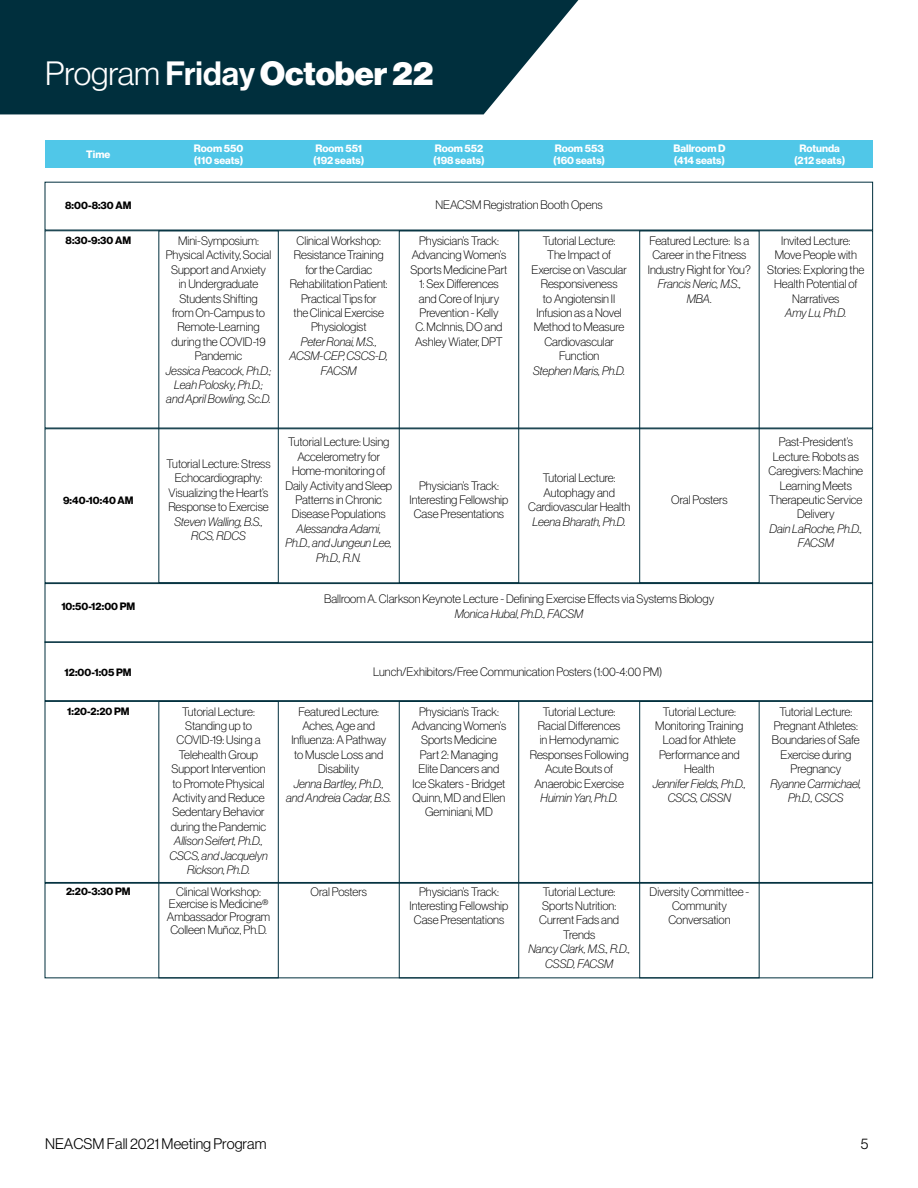
<style>
.page{position:relative;width:918px;height:1188px;background:#fff}
.page>*{position:absolute;margin:0;border:0;box-sizing:border-box;transform-origin:0 0}
.t1{font:33px "N Haas Grotesk DS Pro 95 Blk";color:#fff}
.t2{font:15px "N Haas Grotesk DS Pro 45 Lt";color:#000}
.t3{font:12px/14.4px "N Haas Grotesk DS Pro 35 X Lt";color:#000;text-align:center}
.t4{font:12px/14.4px "N Haas Grotesk DS Pro 36 X Lt It";color:#000;text-align:center}
.t5{font:10.5px/12.6px "N Haas Grotesk DS Pro 75 Bd";color:#fff}
.t6{font:10.5px "N Haas Grotesk DS Pro 75 Bd";color:#000}
.s1{font-family:"N Haas Grotesk DS Pro 45 Lt"}
.s2{font-family:"N Haas Grotesk DS Pro 65 Md"}
</style>
<div class="page">
<div style="left:45px;top:583px;width:828px;height:60px;border:1px solid #002f3d"></div>
<div style="left:45px;top:140px;width:828px;height:27px;background:#50c7e8"></div>
<svg style="left:0;top:0;width:578px;height:114px;background:#143f4c"></svg>
<div style="left:45px;top:428px;width:828px;height:155px;border:1px solid #002f3d"></div>
<div style="left:45px;top:230px;width:828px;height:198px;border:1px solid #002f3d"></div>
<div style="left:158px;top:230px;width:121px;height:353px;border:1px solid #002f3d"></div>
<div style="left:399px;top:230px;width:120px;height:353px;border:1px solid #002f3d"></div>
<div style="left:639px;top:230px;width:121px;height:353px;border:1px solid #002f3d"></div>
<div style="left:639px;top:701px;width:121px;height:277px;border:1px solid #002f3d"></div>
<div style="left:399px;top:701px;width:120px;height:277px;border:1px solid #002f3d"></div>
<div style="left:158px;top:701px;width:121px;height:277px;border:1px solid #002f3d"></div>
<div style="left:45px;top:701px;width:828px;height:182px;border:1px solid #002f3d"></div>
<div style="left:45px;top:642px;width:828px;height:59px;border:1px solid #002f3d"></div>
<h1 class="t1" style="left:45px;top:54px;width:390px"><span class="s1">Program</span> <span class="s2">Friday</span> October 22</h1>
<p class="t5" style="left:86px;top:148px;width:26px">Time</p>
<p class="t5" style="left:194px;top:142px;width:51px">Room 550 (110 seats)</p>
<p class="t5" style="left:313px;top:142px;width:53px">Room 551 (192 seats)</p>
<p class="t5" style="left:433px;top:142px;width:53px">Room 552 (198 seats)</p>
<p class="t5" style="left:553px;top:142px;width:54px">Room 553 (160 seats)</p>
<p class="t5" style="left:673px;top:142px;width:54px">Ballroom D (414 seats)</p>
<p class="t5" style="left:794px;top:142px;width:53px;text-align:center">Rotunda (212 seats)</p>
<p class="t6" style="left:65px;top:199px;width:68px">8:00-8:30 AM</p>
<p class="t6" style="left:66px;top:234px;width:67px">8:30-9:30 AM</p>
<p class="t3" style="left:166px;top:234px;width:107px">Mini-Symposium:<br>Physical Activity, Social<br>Support and Anxiety<br>in Undergraduate<br>Students Shifting<br>from On-Campus to<br>Remote-Learning during the COVID-19<br>Pandemic</p>
<p class="t4" style="left:166px;top:363px;width:107px">Jessica Peacock, Ph.D.;<br>Leah Polosky, Ph.D.; and April Bowling, Sc.D.</p>
<p class="t6" style="left:63px;top:494px;width:72px">9:40-10:40 AM</p>
<p class="t6" style="left:61px;top:600px;width:76px">10:50-12:00 PM</p>
<p class="t3" style="left:166px;top:457px;width:106px">Tutorial Lecture: Stress<br>Echocardiography:<br>Visualizing the Heart’s<br>Response to Exercise</p>
<p class="t4" style="left:174px;top:514px;width:90px">Steven Walling, B.S.,<br>RCS, RDCS</p>
<p class="t3" style="left:290px;top:234px;width:100px">Clinical Workshop:<br>Resistance Training for the Cardiac<br>Rehabilitation Patient:<br>Practical Tips for<br>the Clinical Exercise<br>Physiologist</p>
<p class="t4" style="left:290px;top:334px;width:100px">Peter Ronai, M.S.,<br>ACSM-CEP, CSCS-D,<br>FACSM</p>
<p class="t3" style="left:435px;top:198px;width:169px">NEACSM Registration Booth Opens</p>
<p class="t3" style="left:411px;top:234px;width:98px">Physician’s Track:<br>Advancing Women’s<br>Sports Medicine Part<br>1: Sex Differences and Core of Injury<br>Prevention - Kelly<br>C. McInnis, DO and<br>Ashley Wiater, DPT</p>
<p class="t3" style="left:531px;top:234px;width:97px">Tutorial Lecture:<br>The Impact of<br>Exercise on Vascular<br>Responsiveness<br>to Angiotensin II<br>Infusion as a Novel<br>Method to Measure<br>Cardiovascular<br>Function</p>
<p class="t4" style="left:533px;top:363px;width:94px">Stephen Maris, Ph.D.</p>
<p class="t3" style="left:648px;top:234px;width:105px">Featured Lecture: Is a<br>Career in the Fitness<br>Industry Right for You?</p>
<p class="t4" style="left:658px;top:277px;width:85px">Francis Neric, M.S.,<br>MBA.</p>
<p class="t3" style="left:285px;top:435px;width:108px">Tutorial Lecture: Using<br>Accelerometry for<br>Home-monitoring of<br>Daily Activity and Sleep<br>Patterns in Chronic<br>Disease Populations</p>
<p class="t4" style="left:286px;top:521px;width:108px">Alessandra Adami,<br>Ph.D., and Jungeun Lee,<br>Ph.D., R.N.</p>
<p class="t3" style="left:410px;top:478px;width:100px">Physician’s Track:<br>Interesting Fellowship<br>Case Presentations</p>
<p class="t3" style="left:528px;top:471px;width:104px">Tutorial Lecture:<br>Autophagy and<br>Cardiovascular Health</p>
<p class="t4" style="left:533px;top:514px;width:95px">Leena Bharath, Ph.D.</p>
<p class="t3" style="left:671px;top:493px;width:58px">Oral Posters</p>
<p class="t3" style="left:324px;top:592px;width:392px">Ballroom A. Clarkson Keynote Lecture - Defining Exercise Effects via Systems Biology</p>
<p class="t4" style="left:455px;top:606px;width:130px">Monica Hubal, Ph.D., FACSM</p>
<p class="t3" style="left:767px;top:234px;width:99px">Invited Lecture:<br>Move People with<br>Stories: Exploring the<br>Health Potential of<br>Narratives</p>
<p class="t4" style="left:785px;top:306px;width:63px">Amy Lu, Ph.D.</p>
<p class="t3" style="left:769px;top:435px;width:96px">Past-President’s<br>Lecture: Robots as<br>Caregivers: Machine<br>Learning Meets<br>Therapeutic Service<br>Delivery</p>
<p class="t4" style="left:769px;top:521px;width:94px">Dain LaRoche, Ph.D.,<br>FACSM</p>
<p class="t6" style="left:65px;top:666px;width:69px">12:00-1:05 PM</p>
<p class="t6" style="left:67px;top:705px;width:64px">1:20-2:20 PM</p>
<p class="t3" style="left:171px;top:704px;width:97px">Tutorial Lecture:<br>Standing up to<br>COVID-19: Using a<br>Telehealth Group<br>Support Intervention to Promote Physical<br>Activity and Reduce<br>Sedentary Behavior during the Pandemic</p>
<p class="t4" style="left:169px;top:834px;width:100px">Allison Seifert, Ph.D.,<br>CSCS, and Jacquelyn<br>Rickson, Ph.D.</p>
<p class="t3" style="left:373px;top:665px;width:291px">Lunch/Exhibitors/Free Communication Posters (1:00-4:00 PM)</p>
<p class="t3" style="left:291px;top:704px;width:96px">Featured Lecture:<br>Aches, Age and<br>Influenza: A Pathway to Muscle Loss and<br>Disability</p>
<p class="t4" style="left:286px;top:776px;width:107px">Jenna Bartley, Ph.D., and Andreia Cadar, B.S.</p>
<p class="t3" style="left:412px;top:704px;width:96px">Physician’s Track:<br>Advancing Women’s<br>Sports Medicine<br>Part 2: Managing<br>Elite Dancers and<br>Ice Skaters - Bridget<br>Quinn, MD and Ellen<br>Geminiani, MD</p>
<p class="t3" style="left:530px;top:704px;width:100px">Tutorial Lecture:<br>Racial Differences<br>in Hemodynamic<br>Responses Following<br>Acute Bouts of<br>Anaerobic Exercise</p>
<p class="t4" style="left:541px;top:791px;width:79px">Huimin Yan, Ph.D.</p>
<p class="t3" style="left:655px;top:704px;width:90px">Tutorial Lecture:<br>Monitoring Training<br>Load for Athlete<br>Performance and<br>Health</p>
<p class="t4" style="left:653px;top:776px;width:95px">Jennifer Fields, Ph.D.,<br>CSCS, CISSN</p>
<p class="t6" style="left:66px;top:885px;width:66px">2:20-3:30 PM</p>
<p class="t3" style="left:167px;top:885px;width:105px;line-height:12.8px">Clinical Workshop:<br>Exercise is Medicine®<br>Ambassador Program<br>Colleen Muñoz, Ph.D.</p>
<p class="t3" style="left:311px;top:884px;width:58px">Oral Posters</p>
<p class="t3" style="left:410px;top:884px;width:100px">Physician’s Track:<br>Interesting Fellowship<br>Case Presentations</p>
<p class="t3" style="left:539px;top:884px;width:81px">Tutorial Lecture:<br>Sports Nutrition:<br>Current Fads and<br>Trends</p>
<p class="t4" style="left:528px;top:942px;width:103px">Nancy Clark, M.S., R.D.,<br>CSSD, FACSM</p>
<p class="t3" style="left:650px;top:884px;width:101px">Diversity Committee -<br>Community<br>Conversation</p>
<p class="t3" style="left:772px;top:704px;width:89px">Tutorial Lecture:<br>Pregnant Athletes:<br>Boundaries of Safe<br>Exercise during<br>Pregnancy</p>
<p class="t4" style="left:770px;top:776px;width:92px">Ryanne Carmichael,<br>Ph.D., CSCS</p>
<p class="t2" style="left:45px;top:1135px;width:223px">NEACSM Fall 2021 Meeting Program</p>
<p class="t2" style="left:861px;top:1135px;width:9px">5</p>
</div>
